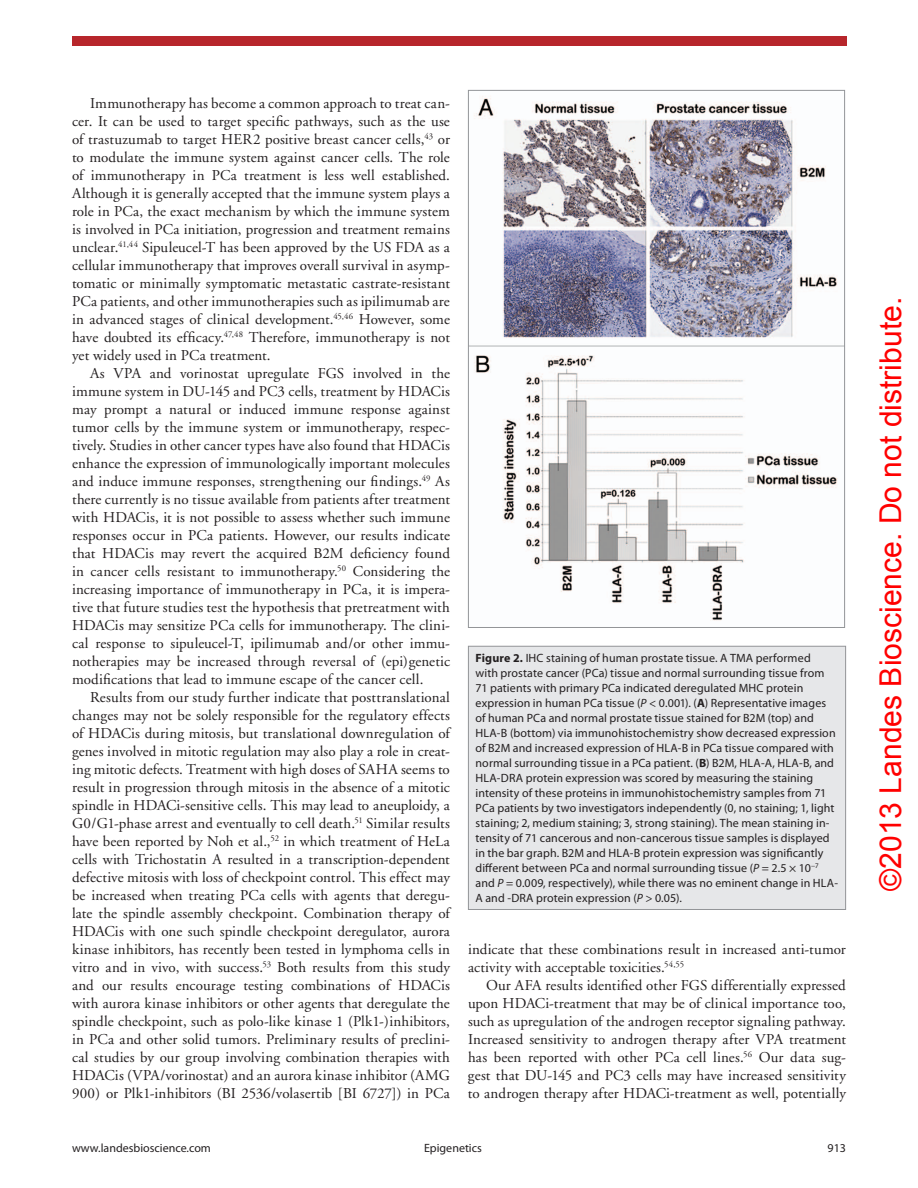
<style>
.page{position:relative;width:918px;height:1188px;background:#fff}
.page>*{position:absolute;margin:0;border:0;box-sizing:border-box;transform-origin:0 0}
.t1{font:30.15px "Arial";color:#f00}
.t2{font:15px/18px "Adobe Garamond";letter-spacing:.005em;color:#231f20;text-align:justify}
.t3{font:12px/15px "Myriad Pro";letter-spacing:.005em;color:#231f20}
.s1{font-weight:700}
.s2{font-style:italic}
</style>
<div class="page">
<div style="left:72px;top:36px;width:774px;height:10px;background:#b7262b"></div>
<img style="left:470px;top:96px;width:373px;height:525px">
<div style="left:468px;top:646px;width:378px;height:263px;background:#e6e7e9"></div>
<div style="left:468px;top:646px;width:378px;height:264px;border:1px solid #939598"></div>
<p class="t2" style="left:72px;top:95px;width:379px;text-indent:18px">Immunotherapy has become a common approach to treat can&shy;cer. It can be used to target specific pathways, such as the use of trastuzumab to target HER2 positive breast cancer cells,<sup>43</sup> or to modulate the immune system against cancer cells. The role of immunotherapy in PCa treatment is less well established.<br>Although it is generally accepted that the immune system plays a role in PCa, the exact mechanism by which the immune system is involved in PCa initiation, progression and treatment remains unclear.<sup>41,44</sup> Sipuleucel-T has been approved by the US FDA as a cellular immunotherapy that improves overall survival in asymp&shy;tomatic or minimally symptomatic metastatic castrate-resistant PCa patients, and other immunotherapies such as ipilimumab are in advanced stages of clinical development.<sup>45,46</sup> However, some have doubted its efficacy.<sup>47,48</sup> Therefore, immunotherapy is not yet widely used in PCa treatment.</p>
<p class="t2" style="left:72px;top:365px;width:379px;text-indent:18px">As VPA and vorinostat upregulate FGS involved in the immune system in DU-145 and PC3 cells, treatment by HDACis may prompt a natural or induced immune response against tumor cells by the immune system or immunotherapy, respec&shy;tively. Studies in other cancer types have also found that HDACis enhance the expression of immunologically important molecules and induce immune responses, strengthening our findings.<sup>49</sup> As there currently is no tissue available from patients after treatment with HDACis, it is not possible to assess whether such immune responses occur in PCa patients. However, our results indicate that HDACis may revert the acquired B2M deficiency found in cancer cells resistant to immunotherapy.<sup>50</sup> Considering the increasing importance of immunotherapy in PCa, it is impera&shy;tive that future studies test the hypothesis that pretreatment with HDACis may sensitize PCa cells for immunotherapy. The clini&shy;cal response to sipuleucel-T, ipilimumab and/or other immu&shy;notherapies may be increased through reversal of (epi)genetic modifications that lead to immune escape of the cancer cell.</p>
<p class="t2" style="left:72px;top:689px;width:379px;text-indent:18px">Results from our study further indicate that posttranslational changes may not be solely responsible for the regulatory effects of HDACis during mitosis, but translational downregulation of genes involved in mitotic regulation may also play a role in creat&shy;ing mitotic defects. Treatment with high doses of SAHA seems to result in progression through mitosis in the absence of a mitotic spindle in HDACi-sensitive cells. This may lead to aneuploidy, a G0/G1-phase arrest and eventually to cell death.<sup>51</sup> Similar results have been reported by Noh et al.,<sup>52</sup> in which treatment of HeLa cells with Trichostatin A resulted in a transcription-dependent defective mitosis with loss of checkpoint control. This effect may be increased when treating PCa cells with agents that deregu&shy;late the spindle assembly checkpoint. Combination therapy of HDACis with one such spindle checkpoint deregulator, aurora kinase inhibitors, has recently been tested in lymphoma cells in vitro and in vivo, with success.<sup>53</sup> Both results from this study and our results encourage testing combinations of HDACis with aurora kinase inhibitors or other agents that deregulate the spindle checkpoint, such as polo-like kinase 1 (Plk1-)inhibitors, in PCa and other solid tumors. Preliminary results of preclini&shy;cal studies by our group involving combination therapies with HDACis (VPA/vorinostat) and an aurora kinase inhibitor (AMG 900) or Plk1-inhibitors (BI 2536/volasertib [BI 6727]) in PCa</p>
<p class="t3" style="left:476px;top:651px;width:364px"><span class="s1">Figure 2.</span> IHC staining of human prostate tissue. A TMA performed<br>with prostate cancer (PCa) tissue and normal surrounding tissue from 71 patients with primary PCa indicated deregulated MHC protein expression in human PCa tissue (<span class="s2">P</span> &lt; 0.001). (<span class="s1">A</span>) Representative images of human PCa and normal prostate tissue stained for B2M (top) and HLA-B (bottom) via immunohistochemistry show decreased expression of B2M and increased expression of H LA-B in PCa tissue compared with normal surrounding tissue in a PCa patient. (<span class="s1">B</span>) B2M, HLA-A, HLA-B, and HLA-DRA protein expression was scored by measuring the staining intensity of these proteins in immunohistochemistry samples from 71<br>PC a patients by two investigators independently (0, no staining; 1, light staining; 2, medium staining; 3, strong staining). The mean staining in&shy;tensity of 71 cancerous and non-cancerous tissue samples is displayed in the bar graph. B2M and HLA-B protein expression was significantly different between PCa and normal surrounding tissue (<span class="s2">P</span> = 2.5 × 10<sup>−7 </sup>and <span class="s2">P</span> = 0.009, respectively), while there was no eminent change in HLA-A and -DRA protein expression (<span class="s2">P</span> &gt; 0.05).</p>
<p class="t2" style="left:468px;top:941px;width:379px">indicate that these combinations result in increased anti-tumor activity with acceptable toxicities.<sup>54,55</sup></p>
<p class="t2" style="left:468px;top:977px;width:380px;text-indent:18px">Our AFA results identified other FGS differentially expressed upon HDACi-treatment that may be of clinical importance too, such as upregulation of the androgen receptor signaling pathway.<br>Increased sensitivity to androgen therapy after VPA treatment has been reported with other PCa cell lines.<sup>56</sup> Our data sug&shy;gest that DU-145 and PC3 cells may have increased sensitivity to androgen therapy after HDACi-treatment as well, potentially</p>
<p class="t3" style="left:72px;top:1140px;width:140px">www.landesbioscience.com</p>
<p class="t3" style="left:424px;top:1140px;width:59px">Epigenetics</p>
<p class="t3" style="left:828px;top:1140px;width:20px">913</p>
<h1 class="t1" style="left:871px;top:891px;width:595px;rotate:-90deg">©2013 Landes Bioscience. Do not distribute.</h1>
</div>
